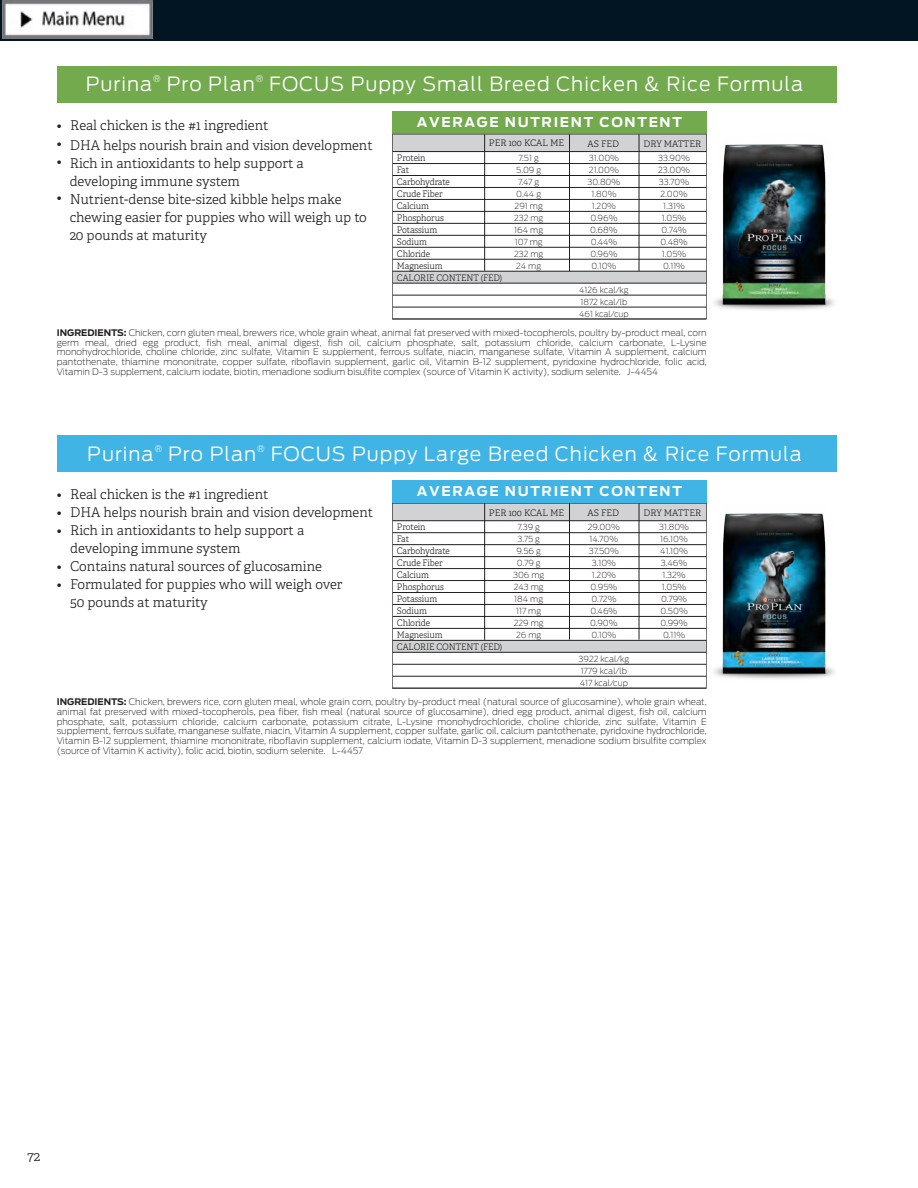
<style>
.page{position:relative;width:918px;height:1188px;background:#fff}
.page>*{position:absolute;margin:0;border:0;box-sizing:border-box;transform-origin:0 0}
.t1{font:300 19.5px "Antenna";letter-spacing:.05em;color:#fff}
.t2{font:300 13.65px "Adelle";color:#231f20}
.t3{font:300 13.5px/18px "Adelle";color:#231f20}
.t4{font:700 13.5px "Antenna";letter-spacing:.125em;color:#fff}
.t5{font:200 9px/9.8px "Antenna";color:#231f20;text-align:justify}
.t6{font:300 9px/12px "Adelle";letter-spacing:-.01em;color:#231f20;scale:.95 1}
.t7{font:300 9px "Adelle";letter-spacing:-.01em;color:#231f20}
.t8{font:300 9px "Antenna";color:#fff}
.t9{font:200 8.25px/12px "Antenna";color:#231f20;text-align:center}
.s1{font-weight:700}
</style>
<div class="page">
<img style="left:706px;top:144px;width:128px;height:176px">
<img style="left:706px;top:513px;width:129px;height:176px">
<div style="left:58px;top:66px;width:779px;height:36px;background:#73aa4e"></div>
<div style="left:392px;top:112px;width:315px;height:22px;background:#73aa4e"></div>
<svg style="left:392px;top:134px;width:315px;height:185px"></svg>
<hr style="left:393px;top:151px;width:313px;height:1px;background:#231f20">
<hr style="left:393px;top:163px;width:313px;height:1px;background:#231f20">
<hr style="left:393px;top:175px;width:313px;height:1px;background:#231f20">
<hr style="left:393px;top:187px;width:313px;height:1px;background:#231f20">
<hr style="left:393px;top:199px;width:313px;height:1px;background:#231f20">
<hr style="left:393px;top:211px;width:313px;height:1px;background:#231f20">
<hr style="left:393px;top:223px;width:313px;height:1px;background:#231f20">
<hr style="left:393px;top:235px;width:313px;height:1px;background:#231f20">
<hr style="left:393px;top:247px;width:313px;height:1px;background:#231f20">
<hr style="left:393px;top:259px;width:313px;height:1px;background:#231f20">
<hr style="left:393px;top:271px;width:313px;height:1px;background:#231f20">
<hr style="left:393px;top:283px;width:313px;height:1px;background:#231f20">
<hr style="left:484px;top:134px;width:1px;height:137px;background:#231f20">
<hr style="left:639px;top:134px;width:1px;height:137px;background:#231f20">
<hr style="left:569px;top:134px;width:1px;height:137px;background:#231f20">
<hr style="left:393px;top:295px;width:313px;height:1px;background:#231f20">
<hr style="left:393px;top:307px;width:313px;height:1px;background:#231f20">
<hr style="left:392px;top:319px;width:314px;height:1px;background:#231f20">
<div style="left:58px;top:435px;width:779px;height:37px;background:#3fb4e5"></div>
<div style="left:392px;top:481px;width:315px;height:22px;background:#3fb4e5"></div>
<svg style="left:392px;top:503px;width:315px;height:185px"></svg>
<hr style="left:393px;top:520px;width:313px;height:1px;background:#231f20">
<hr style="left:393px;top:532px;width:313px;height:1px;background:#231f20">
<hr style="left:393px;top:544px;width:313px;height:1px;background:#231f20">
<hr style="left:393px;top:556px;width:313px;height:1px;background:#231f20">
<hr style="left:393px;top:568px;width:313px;height:1px;background:#231f20">
<hr style="left:393px;top:580px;width:313px;height:1px;background:#231f20">
<hr style="left:393px;top:592px;width:313px;height:1px;background:#231f20">
<hr style="left:393px;top:604px;width:313px;height:1px;background:#231f20">
<hr style="left:393px;top:616px;width:313px;height:1px;background:#231f20">
<hr style="left:393px;top:628px;width:313px;height:1px;background:#231f20">
<hr style="left:393px;top:640px;width:313px;height:1px;background:#231f20">
<hr style="left:393px;top:652px;width:313px;height:1px;background:#231f20">
<hr style="left:484px;top:503px;width:1px;height:137px;background:#231f20">
<hr style="left:639px;top:503px;width:1px;height:137px;background:#231f20">
<hr style="left:569px;top:503px;width:1px;height:137px;background:#231f20">
<hr style="left:393px;top:664px;width:313px;height:1px;background:#231f20">
<hr style="left:393px;top:676px;width:313px;height:1px;background:#231f20">
<hr style="left:392px;top:688px;width:314px;height:1px;background:#231f20">
<div style="left:0;top:0;width:918px;height:40px;background:#011622"></div>
<img style="left:2px;top:1px;width:151px;height:37px">
<p class="t1" style="left:86px;top:73px;width:68px">Purina</p>
<p class="t8" style="left:153px;top:74px;width:9px">®</p>
<p class="t1" style="left:167px;top:73px;width:90px">Pro Plan</p>
<p class="t8" style="left:256px;top:74px;width:9px">®</p>
<p class="t1" style="left:269px;top:73px;width:535px">FOCUS Puppy Small Breed Chicken &amp; Rice Formula</p>
<p class="t3" style="left:57px;top:117px;width:213px">• Real chicken is the #1 ingredient •<br>•</p>
<p class="t3" style="left:57px;top:189px;width:6px">•</p>
<p class="t4" style="left:417px;top:114px;width:267px">AVERAGE NUTRIENT CONTENT</p>
<p class="t6" style="left:397px;top:152px;width:112px">Protein<br>Fat<br>Carbohydrate<br>Crude Fiber<br>Calcium<br>Phosphorus<br>Potassium<br>Sodium<br>Chloride<br>Magnesium<br>CALORIE CONTENT (FED)</p>
<p class="t9" style="left:588px;top:152px;width:34px">31.00%<br>21.00%<br>30.80%<br>1.80%<br>1.20%<br>0.96%<br>0.68%<br>0.44%<br>0.96%<br>0.10%</p>
<p class="t9" style="left:579px;top:284px;width:51px;text-align:left">4126 kcal/kg<br>1872 kcal/lb<br>461 kcal/cup</p>
<p class="t3" style="left:70px;top:136px;width:304px">DHA helps nourish brain and vision development Rich in antioxidants to help support a developing immune system<br>Nutrient-dense bite-sized kibble helps make chewing easier for puppies who will weigh up to 20 pounds at maturity</p>
<p class="t7" style="left:489px;top:138px;width:77px">PER 100 KCAL ME</p>
<p class="t7" style="left:588px;top:138px;width:33px">AS FED</p>
<p class="t7" style="left:643px;top:138px;width:59px">DRY MATTER</p>
<p class="t9" style="left:658px;top:152px;width:33px">33.90%<br>23.00%<br>33.70%<br>2.00%<br>1.31%<br>1.05%<br>0.74%<br>0.48%<br>1.05%<br>0.11%</p>
<p class="t9" style="left:514px;top:152px;width:31px">7.51 g<br>5.09 g<br>7.47 g<br>0.44 g<br>291 mg<br>232 mg<br>164 mg<br>107 mg<br>232 mg<br>24 mg</p>
<p class="t5" style="left:57px;top:328px;width:652px"><span class="s1">INGREDIENTS:</span> Chicken, corn gluten meal, brewers rice, whole grain wheat, animal fat preserved with mixed-tocopherols, poultry by-product meal, corn germ meal, dried egg product, fish meal, animal digest, fish oil, calcium phosphate, salt, potassium chloride, calcium carbonate, L-Lysine monohydrochloride, choline chloride, zinc sulfate, Vitamin E supplement, ferrous sulfate, niacin, manganese sulfate, Vitamin A supplement, calcium pantothenate, thiamine mononitrate, copper sulfate, riboflavin supplement, garlic oil, Vitamin B-12 supplement, pyridoxine hydrochloride, folic acid, Vitamin D-3 supplement, calcium iodate, biotin, menadione sodium bisulfite complex (source of Vitamin K activity), sodium selenite. J-4454</p>
<p class="t1" style="left:87px;top:442px;width:68px">Purina</p>
<p class="t8" style="left:155px;top:443px;width:9px">®</p>
<p class="t1" style="left:168px;top:442px;width:90px">Pro Plan</p>
<p class="t8" style="left:257px;top:443px;width:9px">®</p>
<p class="t1" style="left:271px;top:442px;width:533px">FOCUS Puppy Large Breed Chicken &amp; Rice Formula</p>
<p class="t3" style="left:57px;top:486px;width:213px">• Real chicken is the #1 ingredient</p>
<p class="t3" style="left:57px;top:504px;width:318px">• DHA helps nourish brain and vision development</p>
<p class="t3" style="left:70px;top:522px;width:236px;text-indent:-13px">• Rich in antioxidants to help support a developing immune system</p>
<p class="t3" style="left:57px;top:558px;width:267px">• Contains natural sources of glucosamine</p>
<p class="t3" style="left:70px;top:576px;width:274px;text-indent:-13px">• Formulated for puppies who will weigh over<br>50 pounds at maturity</p>
<p class="t4" style="left:417px;top:483px;width:267px">AVERAGE NUTRIENT CONTENT</p>
<p class="t6" style="left:397px;top:521px;width:112px">Protein<br>Fat<br>Carbohydrate<br>Crude Fiber<br>Calcium<br>Phosphorus<br>Potassium<br>Sodium<br>Chloride<br>Magnesium<br>CALORIE CONTENT (FED)</p>
<p class="t9" style="left:588px;top:521px;width:34px">29.00%<br>14.70%<br>37.50%<br>3.10%<br>1.20%<br>0.95%<br>0.72%<br>0.46%<br>0.90%<br>0.10%</p>
<p class="t9" style="left:579px;top:653px;width:52px;text-align:left">3922 kcal/kg<br>1779 kcal/lb<br>417 kcal/cup</p>
<p class="t7" style="left:489px;top:507px;width:77px">PER 100 KCAL ME</p>
<p class="t7" style="left:588px;top:507px;width:33px">AS FED</p>
<p class="t7" style="left:643px;top:507px;width:59px">DRY MATTER</p>
<p class="t9" style="left:659px;top:521px;width:32px">31.80%<br>16.10%<br>41.10%<br>3.46%<br>1.32%<br>1.05%<br>0.79%<br>0.50%<br>0.99%<br>0.11%</p>
<p class="t9" style="left:513px;top:521px;width:33px">7.39 g<br>3.75 g<br>9.56 g<br>0.79 g<br>306 mg<br>243 mg<br>184 mg<br>117 mg<br>229 mg<br>26 mg</p>
<p class="t5" style="left:57px;top:697px;width:652px"><span class="s1">INGREDIENTS:</span> Chicken, brewers rice, corn gluten meal, whole grain corn, poultry by-product meal (natural source of glucosamine), whole grain wheat, animal fat preserved with mixed-tocopherols, pea fiber, fish meal (natural source of glucosamine), dried egg product, animal digest, fish oil, calcium phosphate, salt, potassium chloride, calcium carbonate, potassium citrate, L-Lysine monohydrochloride, choline chloride, zinc sulfate, Vitamin E supplement, ferrous sulfate, manganese sulfate, niacin, Vitamin A supplement, copper sulfate, garlic oil, calcium pantothenate, pyridoxine hydrochloride, Vitamin B-12 supplement, thiamine mononitrate, riboflavin supplement, calcium iodate, Vitamin D-3 supplement, menadione sodium bisulfite complex (source of Vitamin K activity), folic acid, biotin, sodium selenite. L-4457</p>
<h2 class="t2" style="left:27px;top:1147px;width:14px">72</h2>
</div>
